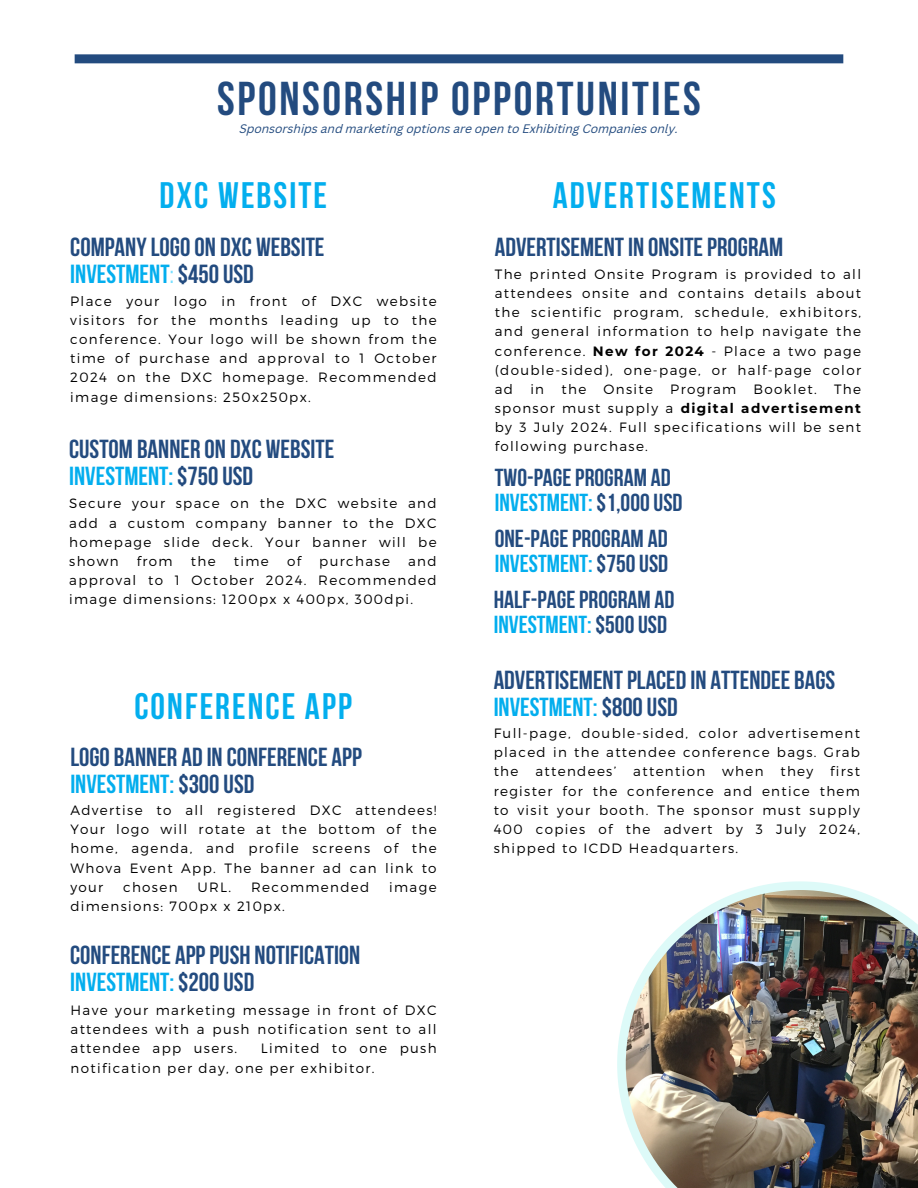
<style>
.page{position:relative;width:918px;height:1188px;background:#fff}
.page>*{position:absolute;margin:0;border:0;box-sizing:border-box;transform-origin:0 0}
.t1{font:700 47.25px "Bebas Neue";letter-spacing:.055em;color:#234b7f}
.t2{font:700 36.75px "Bebas Neue";letter-spacing:.055em;color:#03aeee}
.t3{font:700 26.1px "Bebas Neue";color:#234b7f}
.t4{font:700 26.1px "Bebas Neue";color:#03aeee}
.t5{font:700 24.6px "Bebas Neue";color:#03aeee}
.t6{font:700 24.6px "Bebas Neue";color:#234b7f}
.t7{font:300 13.5px/19.2px "Montserrat";letter-spacing:.1em;color:#000;text-align:justify}
.t8{font:italic 12px "Canva Sans";color:#234b7f}
.s1{font-weight:400;color:#79e0ff}
.s2{color:#234b7f}
.s3{font-weight:700}
</style>
<div class="page">
<div style="left:75px;top:54px;width:768px;height:9px;background:#234b7f"></div>
<svg style="left:617px;top:881px;width:237px;height:238px"></svg>
<img style="left:626px;top:890px;width:292px;height:298px">
<h1 class="t1" style="left:217px;top:80px;width:485px">SPONSORSHIP OPPORTUNITIES</h1>
<p class="t8" style="left:239px;top:124px;width:441px">Sponsorships and marketing options are open to Exhibiting Companies only.</p>
<p class="t2" style="left:159px;top:181px;width:169px">DXC WEBSITE</p>
<h3 class="t2" style="left:553px;top:181px;width:224px">ADVERTISEMENTS</h3>
<h2 class="t3" style="left:70px;top:237px;width:256px">COMPANY LOGO ON DXC WEBSITE</h2>
<p class="t4" style="left:70px;top:264px;width:185px">INVESTMENT<span class="s1">:</span><span class="s2">$450 USD</span></p>
<h5 class="t7" style="left:495px;top:264px;width:368px">The printed Onsite Program is provided to all attendees onsite and contains details about the scientific program, schedule, exhibitors, and general information to help navigate the conference. <span class="s3">New for 2024</span> - Place a two page (double-sided), one-page, or half-page color ad</h5>
<h3 class="t3" style="left:495px;top:237px;width:290px">ADVERTISEMENT IN ONSITE PROGRAM</h3>
<h5 class="t7" style="left:70px;top:291px;width:368px">Place your logo in front of DXC website visitors for the months leading up to the conference. Your logo will be shown from the time of purchase and approval to 1 October 2024 on the DXC homepage. Recommended image dimensions: 250x250px.</h5>
<h5 class="t7" style="left:495px;top:379px;width:368px;text-indent:339px">The sponsor must supply a <span class="s3">digital advertisement </span>by 3 July 2024. Full specifications will be sent following purchase.</h5>
<h5 class="t7" style="left:530px;top:379px;width:15px">in</h5>
<h5 class="t7" style="left:561px;top:379px;width:26px">the</h5>
<h5 class="t7" style="left:604px;top:379px;width:51px">Onsite</h5>
<h5 class="t7" style="left:670px;top:379px;width:67px">Program</h5>
<h5 class="t7" style="left:754px;top:379px;width:65px">Booklet.</h5>
<p class="t3" style="left:69px;top:438px;width:267px">CUSTOM BANNER ON DXC WEBSITE</p>
<h3 class="t4" style="left:69px;top:465px;width:186px">INVESTMENT: <span class="s2">$750 USD</span></h3>
<h3 class="t6" style="left:495px;top:468px;width:177px">TWO-PAGE PROGRAM AD</h3>
<p class="t5" style="left:495px;top:492px;width:189px">INVESTMENT: <span class="s2">$1,000 USD</span></p>
<h3 class="t7" style="left:69px;top:493px;width:369px">Secure your space on the DXC website and add a custom company banner to the DXC homepage slide deck. Your banner will be shown</h3>
<p class="t6" style="left:495px;top:529px;width:174px">ONE-PAGE PROGRAM AD</p>
<h5 class="t5" style="left:495px;top:553px;width:175px">INVESTMENT: <span class="s2">$750 USD</span></h5>
<h3 class="t7" style="left:137px;top:551px;width:37px">from</h3>
<h3 class="t7" style="left:191px;top:551px;width:26px">the</h3>
<h3 class="t7" style="left:234px;top:551px;width:36px">time</h3>
<h3 class="t7" style="left:287px;top:551px;width:16px">of</h3>
<h3 class="t7" style="left:319px;top:551px;width:72px">purchase</h3>
<h3 class="t7" style="left:69px;top:551px;width:369px;text-indent:339px">and approval to 1 October 2024. Recommended image dimensions: 1200px x 400px, 300dpi.</h3>
<h5 class="t6" style="left:494px;top:590px;width:182px">HALF-PAGE PROGRAM AD</h5>
<p class="t5" style="left:494px;top:615px;width:175px">INVESTMENT: <span class="s2">$500 USD</span></p>
<h5 class="t2" style="left:134px;top:691px;width:219px">CONFERENCE APP</h5>
<h4 class="t3" style="left:70px;top:746px;width:293px">LOGO BANNER AD IN CONFERENCE APP</h4>
<p class="t4" style="left:70px;top:773px;width:186px">INVESTMENT: <span class="s2">$300 USD</span></p>
<h2 class="t7" style="left:70px;top:800px;width:368px">Advertise to all registered DXC attendees!<br>Your logo will rotate at the bottom of the home, agenda, and profile screens of the Whova Event App. The banner ad can link to your</h2>
<h2 class="t7" style="left:123px;top:877px;width:56px">chosen</h2>
<h2 class="t7" style="left:197px;top:877px;width:35px">URL.</h2>
<h2 class="t7" style="left:251px;top:877px;width:120px">Recommended</h2>
<h2 class="t7" style="left:389px;top:877px;width:49px">image</h2>
<h2 class="t7" style="left:70px;top:896px;width:216px">dimensions: 700px x 210px.</h2>
<h3 class="t3" style="left:70px;top:944px;width:292px">CONFERENCE APP PUSH NOTIFICATION</h3>
<p class="t4" style="left:70px;top:971px;width:186px">INVESTMENT: <span class="s2">$200 USD</span></p>
<h5 class="t7" style="left:71px;top:1000px;width:368px">Have your marketing message in front of DXC attendees with a push notification sent to all attendee app users.</h5>
<h5 class="t7" style="left:71px;top:1038px;width:368px;text-indent:190px">Limited to one push notification per day, one per exhibitor.</h5>
<h2 class="t3" style="left:494px;top:669px;width:343px">ADVERTISEMENT PLACED IN ATTENDEE BAGS</h2>
<h3 class="t4" style="left:494px;top:696px;width:186px">INVESTMENT:<span class="s2">$800 USD</span></h3>
<p class="t7" style="left:494px;top:723px;width:368px">Full-page, double-sided, color advertisement placed in the attendee conference bags. Grab the attendees’ attention when they first register for the conference and entice them to visit your booth. The sponsor must supply 400 copies of the advert by 3 July 2024, shipped to ICDD Headquarters.</p>
</div>
